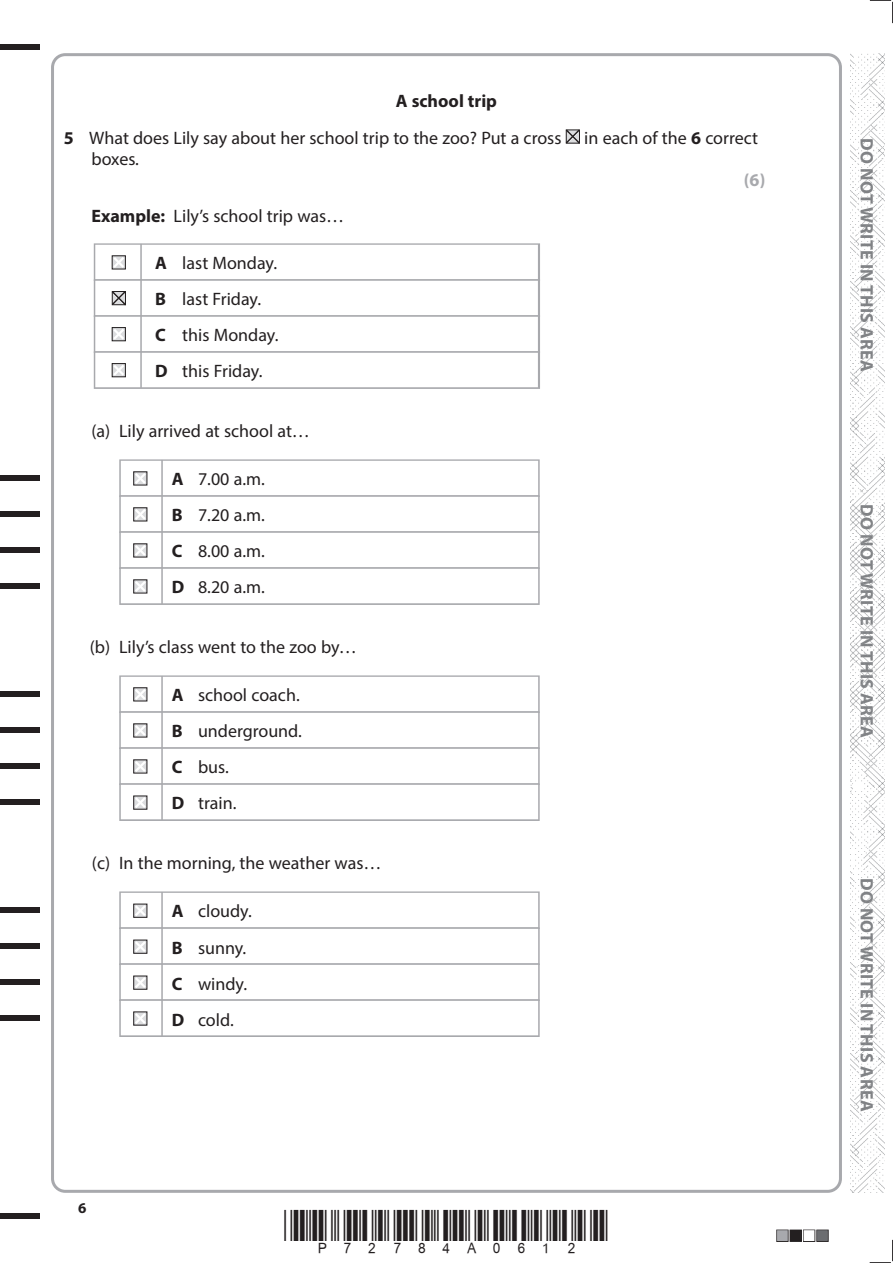
<style>
.page{position:relative;width:893px;height:1263px;background:#fff}
.page>*{position:absolute;margin:0;border:0;box-sizing:border-box;transform-origin:0 0}
.t1{font:18px/36px "Myriad Pro";color:#231f20}
.t2{font:700 18px "Myriad Pro";letter-spacing:.02em;color:#808285}
.t3{font:700 18px "Myriad Pro";color:#a8a9ad}
.t4{font:700 15px "Myriad Pro";color:#231f20}
.s1{font-weight:700}
</style>
<div class="page">
<div style="left:0;top:44px;width:40px;height:5px;background:#231f20"></div>
<div style="left:0;top:1214px;width:40px;height:5px;background:#231f20"></div>
<svg style="left:870px;top:0;width:23px;height:23px"></svg>
<svg style="left:870px;top:1240px;width:23px;height:23px"></svg>
<img style="left:850px;top:53px;width:34px;height:1140px">
<svg style="left:94px;top:243px;width:446px;height:36px"></svg>
<div style="left:95px;top:245px;width:443px;height:34px;background:#fff"></div>
<svg style="left:94px;top:279px;width:446px;height:36px"></svg>
<div style="left:95px;top:281px;width:443px;height:34px;background:#fff"></div>
<svg style="left:94px;top:315px;width:446px;height:36px"></svg>
<div style="left:95px;top:317px;width:443px;height:34px;background:#fff"></div>
<div style="left:94px;top:351px;width:446px;height:38px;background:#bcbdc0"></div>
<div style="left:95px;top:353px;width:443px;height:34px;background:#fff"></div>
<div style="left:119px;top:459px;width:421px;height:38px;background:#bbbcbf"></div>
<div style="left:121px;top:461px;width:417px;height:34px;background:#fff"></div>
<div style="left:119px;top:495px;width:421px;height:38px;background:#bbbbbf"></div>
<div style="left:121px;top:497px;width:417px;height:34px;background:#fff"></div>
<div style="left:119px;top:531px;width:421px;height:38px;background:#babbbe"></div>
<div style="left:121px;top:533px;width:417px;height:34px;background:#fff"></div>
<div style="left:119px;top:567px;width:421px;height:38px;background:#babbbe"></div>
<div style="left:121px;top:569px;width:417px;height:34px;background:#fff"></div>
<div style="left:119px;top:675px;width:421px;height:38px;background:#b9b9bd"></div>
<div style="left:121px;top:677px;width:417px;height:34px;background:#fff"></div>
<div style="left:119px;top:711px;width:421px;height:38px;background:#b8b9bc"></div>
<div style="left:121px;top:713px;width:417px;height:34px;background:#fff"></div>
<div style="left:119px;top:747px;width:421px;height:38px;background:#b8b9bc"></div>
<div style="left:121px;top:749px;width:417px;height:34px;background:#fff"></div>
<div style="left:119px;top:783px;width:421px;height:38px;background:#b8b8bc"></div>
<div style="left:121px;top:785px;width:417px;height:34px;background:#fff"></div>
<div style="left:119px;top:891px;width:421px;height:38px;background:#b6b7ba"></div>
<div style="left:121px;top:893px;width:417px;height:34px;background:#fff"></div>
<div style="left:119px;top:927px;width:421px;height:38px;background:#b6b7ba"></div>
<div style="left:121px;top:929px;width:417px;height:34px;background:#fff"></div>
<div style="left:119px;top:963px;width:421px;height:38px;background:#b5b6ba"></div>
<div style="left:121px;top:965px;width:417px;height:34px;background:#fff"></div>
<div style="left:119px;top:999px;width:421px;height:38px;background:linear-gradient(to right,#c6c7c9,#c6c7c9)"></div>
<div style="left:121px;top:1001px;width:417px;height:34px;background:#fff"></div>
<svg style="left:565px;top:129px;width:15px;height:15px"></svg>
<svg style="left:111px;top:255px;width:15px;height:15px"></svg>
<hr style="left:140px;top:244px;width:2px;height:36px;background:#a8a9ad">
<svg style="left:111px;top:291px;width:15px;height:15px"></svg>
<hr style="left:140px;top:280px;width:2px;height:36px;background:#a8a9ad">
<svg style="left:111px;top:327px;width:15px;height:15px"></svg>
<hr style="left:140px;top:316px;width:2px;height:36px;background:#a8a9ad">
<svg style="left:111px;top:363px;width:15px;height:15px"></svg>
<hr style="left:140px;top:352px;width:2px;height:36px;background:#a8a9ad">
<svg style="left:133px;top:471px;width:15px;height:15px"></svg>
<hr style="left:161px;top:460px;width:2px;height:36px;background:#a8a9ad">
<svg style="left:133px;top:507px;width:15px;height:15px"></svg>
<hr style="left:161px;top:496px;width:2px;height:36px;background:#a8a9ad">
<svg style="left:133px;top:543px;width:15px;height:15px"></svg>
<hr style="left:161px;top:532px;width:2px;height:36px;background:#a8a9ad">
<svg style="left:133px;top:579px;width:15px;height:15px"></svg>
<hr style="left:161px;top:568px;width:2px;height:36px;background:#a8a9ad">
<svg style="left:133px;top:687px;width:15px;height:15px"></svg>
<hr style="left:161px;top:676px;width:2px;height:36px;background:#a8a9ad">
<svg style="left:133px;top:723px;width:15px;height:15px"></svg>
<hr style="left:161px;top:712px;width:2px;height:36px;background:#a8a9ad">
<svg style="left:133px;top:759px;width:15px;height:15px"></svg>
<hr style="left:161px;top:748px;width:2px;height:36px;background:#a8a9ad">
<svg style="left:133px;top:795px;width:15px;height:15px"></svg>
<hr style="left:161px;top:784px;width:2px;height:36px;background:#a8a9ad">
<svg style="left:133px;top:903px;width:15px;height:15px"></svg>
<hr style="left:161px;top:892px;width:2px;height:36px;background:#a8a9ad">
<svg style="left:133px;top:939px;width:15px;height:15px"></svg>
<hr style="left:161px;top:928px;width:2px;height:36px;background:#a8a9ad">
<svg style="left:133px;top:975px;width:15px;height:15px"></svg>
<hr style="left:161px;top:964px;width:2px;height:36px;background:#a8a9ad">
<svg style="left:133px;top:1011px;width:15px;height:15px"></svg>
<hr style="left:161px;top:1000px;width:2px;height:36px;background:#a8a9ad">
<div style="left:0;top:475px;width:40px;height:6px;background:#231f20"></div>
<div style="left:0;top:512px;width:40px;height:5px;background:#231f20"></div>
<div style="left:0;top:547px;width:40px;height:6px;background:#231f20"></div>
<div style="left:0;top:584px;width:40px;height:5px;background:#231f20"></div>
<div style="left:0;top:692px;width:40px;height:5px;background:#231f20"></div>
<div style="left:0;top:727px;width:40px;height:6px;background:#231f20"></div>
<div style="left:0;top:763px;width:40px;height:6px;background:#231f20"></div>
<div style="left:0;top:799px;width:40px;height:6px;background:#231f20"></div>
<div style="left:0;top:908px;width:40px;height:5px;background:#231f20"></div>
<div style="left:0;top:944px;width:40px;height:5px;background:#231f20"></div>
<div style="left:0;top:980px;width:40px;height:5px;background:#231f20"></div>
<div style="left:0;top:1016px;width:40px;height:5px;background:#231f20"></div>
<p class="t1" style="left:64px;top:82px;width:499px;line-height:36.8px;text-indent:332px"><span class="s1">A school trip<br>5</span> What does Lily say about her school trip to the zoo? Put a cross</p>
<p class="t1" style="left:91px;top:140px;width:49px">boxes.</p>
<p class="t1" style="left:91px;top:197px;width:254px"><span class="s1">Example:</span> Lily’s school trip was…</p>
<p class="t1" style="left:155px;top:245px;width:125px"><span class="s1">A</span> last Monday.<br><span class="s1">B</span> last Friday.<br><span class="s1">C</span> this Monday.<br><span class="s1">D</span> this Friday.</p>
<p class="t1" style="left:91px;top:412px;width:220px">(a) Lily arrived at school at…</p>
<p class="t1" style="left:172px;top:461px;width:95px;text-align:justify"><span class="s1">A</span> 7.00 a.m.<br><span class="s1">B</span> 7.20 a.m.<br><span class="s1">C</span> 8.00 a.m.<br><span class="s1">D</span> 8.20 a.m.</p>
<p class="t1" style="left:90px;top:628px;width:269px">(b) Lily’s class went to the zoo by…</p>
<p class="t1" style="left:172px;top:677px;width:132px"><span class="s1">A</span> school coach.<br><span class="s1">B</span> underground.<br><span class="s1">C</span> bus.<br><span class="s1">D</span> train.</p>
<p class="t1" style="left:92px;top:844px;width:291px">(c) In the morning, the weather was…</p>
<p class="t1" style="left:172px;top:893px;width:82px"><span class="s1">A</span> cloudy.<br><span class="s1">B</span> sunny.<br><span class="s1">C</span> windy.<br><span class="s1">D</span> cold.</p>
<p class="t1" style="left:584px;top:119px;width:175px">in each of the <span class="s1">6</span> correct</p>
<p class="t3" style="left:744px;top:168px;width:23px">(6)</p>
<p class="t4" style="left:78px;top:1198px;width:10px">6</p>
<p class="t2" style="left:878px;top:138px;width:235px;rotate:90deg">DO NOT WRITE IN THIS AREA</p>
<p class="t2" style="left:878px;top:504px;width:235px;rotate:90deg">DO NOT WRITE IN THIS AREA</p>
<p class="t2" style="left:878px;top:878px;width:235px;rotate:90deg">DO NOT WRITE IN THIS AREA</p>
</div>
